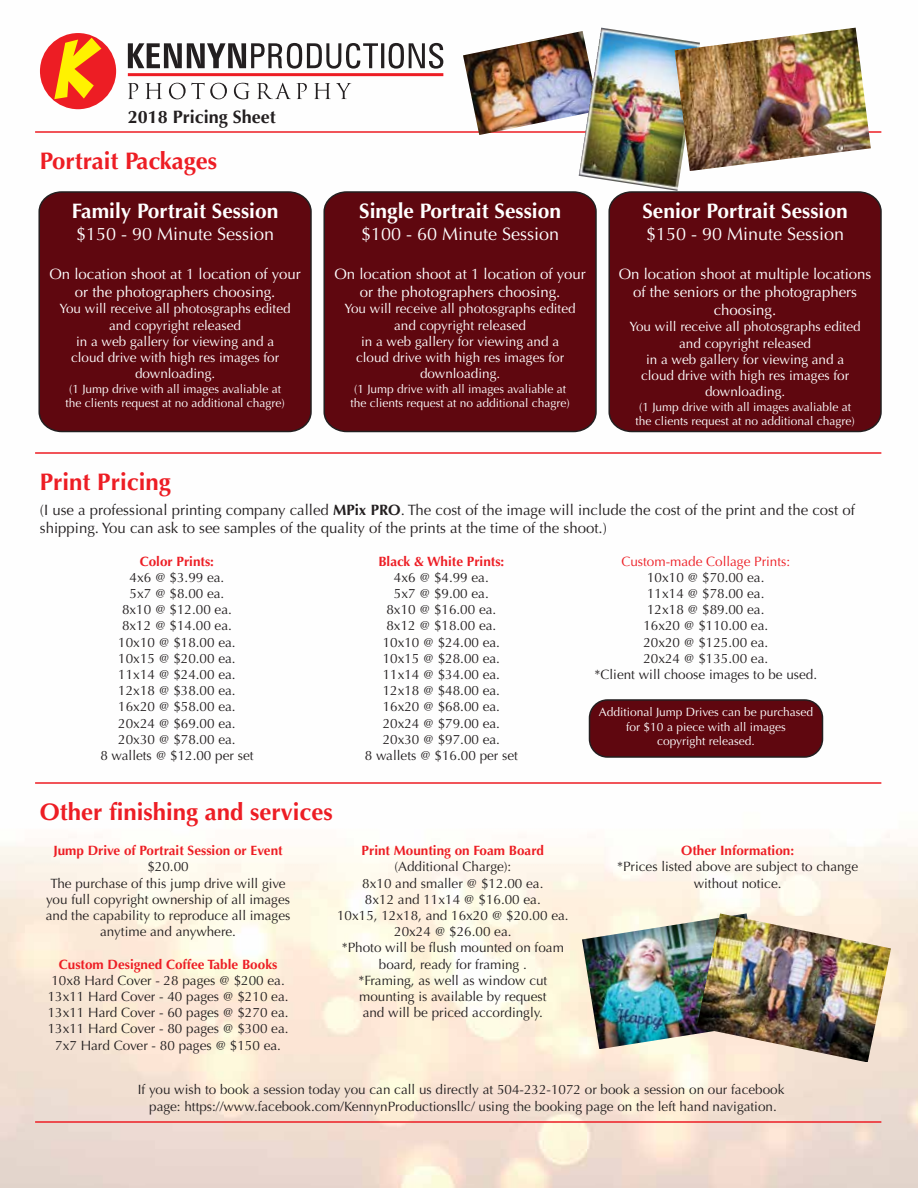
<style>
.page{position:relative;width:918px;height:1188px;background:#fff}
.page>*{position:absolute;margin:0;border:0;box-sizing:border-box;transform-origin:0 0}
.t1{font:700 24px "Optima";color:#ed1d24}
.t2{font:700 21px "Optima";color:#fff}
.t3{font:18px "Optima";color:#fff}
.t4{font:700 18px "Optima";color:#231f20}
.t5{font:15px/18px "Optima";color:#fff;text-align:center}
.t6{font:15px/18px "Optima";color:#231f20}
.t7{font:13.5px/16.2px "Optima";color:#231f20;text-align:center}
.t8{font:13.5px/16.2px "Optima";color:#fff;text-align:center}
.t9{font:700 13.5px "Optima";color:#ed1d24}
.t10{font:13.5px "Optima";color:#ed1d24}
.t11{font:12px/14.4px "Optima";color:#fff}
.s1{font-weight:700}
</style>
<div class="page">
<img style="left:0;top:27px;width:917px;height:1161px">
<div style="left:590px;top:700px;width:233px;height:57px;background:#5f070f;border-radius:18px"></div>
<div style="left:589px;top:699px;width:234px;height:59px;border:2px solid #231f20;border-radius:18px"></div>
<div style="left:40px;top:33px;width:76px;height:76px;background:#ed1d24;border-radius:50%"></div>
<svg style="left:54px;top:38px;width:47px;height:61px"></svg>
<svg style="left:128px;top:43px;width:315px;height:26px"></svg>
<svg style="left:128px;top:83px;width:10px;height:16px"></svg>
<svg style="left:145px;top:83px;width:17px;height:16px"></svg>
<svg style="left:169px;top:83px;width:58px;height:16px"></svg>
<svg style="left:234px;top:83px;width:16px;height:16px"></svg>
<svg style="left:257px;top:83px;width:50px;height:16px"></svg>
<svg style="left:314px;top:83px;width:37px;height:16px"></svg>
<hr style="left:128px;top:73px;width:315px;height:3px;background:#ed1d24">
<hr style="left:35px;top:131px;width:846px;height:2px;background:#ed1d24">
<hr style="left:35px;top:1121px;width:846px;height:2px;background:#ed1d24">
<hr style="left:35px;top:452px;width:846px;height:2px;background:#ed1d24">
<div style="left:38px;top:191px;width:275px;height:242px;background:#5f070f"></div>
<div style="left:323px;top:191px;width:275px;height:242px;background:#5f070f"></div>
<div style="left:608px;top:191px;width:275px;height:242px;background:#5f070f"></div>
<hr style="left:35px;top:782px;width:846px;height:2px;background:#ed1d24">
<img style="left:463px;top:31px;width:116px;height:104px">
<img style="left:579px;top:28px;width:121px;height:163px">
<img style="left:675px;top:28px;width:196px;height:143px">
<img style="left:582px;top:913px;width:115px;height:136px">
<img style="left:697px;top:913px;width:194px;height:149px">
<h3 class="t4" style="left:128px;top:106px;width:150px">2018 Pricing Sheet</h3>
<h1 class="t1" style="left:40px;top:146px;width:179px">Portrait Packages</h1>
<h2 class="t2" style="left:72px;top:199px;width:208px">Family Portrait Session</h2>
<h3 class="t3" style="left:76px;top:223px;width:200px">$150 - 90 Minute Session</h3>
<p class="t5" style="left:49px;top:265px;width:253px">On location shoot at 1 location of your or the photographers choosing.</p>
<p class="t8" style="left:60px;top:301px;width:233px">You will receive all photosgraphs edited and copyright released<br>in a web gallery for viewing and a cloud drive with high res images for downloading.</p>
<p class="t11" style="left:66px;top:382px;width:221px">(1 Jump drive with all images avaliable at the clients request at no additional chagre)</p>
<h1 class="t1" style="left:40px;top:467px;width:132px">Print Pricing</h1>
<h2 class="t2" style="left:359px;top:199px;width:203px">Single Portrait Session</h2>
<h3 class="t3" style="left:361px;top:223px;width:200px">$100 - 60 Minute Session</h3>
<p class="t5" style="left:334px;top:265px;width:253px">On location shoot at 1 location of your or the photographers choosing.</p>
<p class="t8" style="left:345px;top:301px;width:233px">You will receive all photosgraphs edited and copyright released<br>in a web gallery for viewing and a cloud drive with high res images for downloading.</p>
<p class="t11" style="left:351px;top:382px;width:221px">(1 Jump drive with all images avaliable at the clients request at no additional chagre)</p>
<h2 class="t2" style="left:642px;top:199px;width:207px">Senior Portrait Session</h2>
<h3 class="t3" style="left:646px;top:223px;width:200px">$150 - 90 Minute Session</h3>
<p class="t5" style="left:619px;top:265px;width:254px">On location shoot at multiple locations of the seniors or the photographers choosing.</p>
<p class="t8" style="left:630px;top:319px;width:233px">You will receive all photosgraphs edited and copyright released<br>in a web gallery for viewing and a cloud drive with high res images for downloading.</p>
<p class="t11" style="left:636px;top:400px;width:221px">(1 Jump drive with all images avaliable at the clients request at no additional chagre)</p>
<p class="t6" style="left:40px;top:501px;width:816px">(I use a professional printing company called <span class="s1">MPix PRO</span>. The cost of the image will include the cost of the print and the cost of shipping. You can ask to see samples of the quality of the prints at the time of the shoot.)</p>
<p class="t9" style="left:140px;top:553px;width:76px">Color Prints:</p>
<p class="t7" style="left:100px;top:569px;width:155px">4x6 @ $3.99 ea.<br>5x7 @ $8.00 ea.<br>8x10 @ $12.00 ea.<br>8x12 @ $14.00 ea.<br>10x10 @ $18.00 ea.<br>10x15 @ $20.00 ea.<br>11x14 @ $24.00 ea.<br>12x18 @ $38.00 ea.<br>16x20 @ $58.00 ea.<br>20x24 @ $69.00 ea.<br>20x30 @ $78.00 ea.<br>8 wallets @ $12.00 per set</p>
<p class="t10" style="left:621px;top:553px;width:170px">Custom-made Collage Prints:</p>
<p class="t7" style="left:595px;top:569px;width:224px">10x10 @ $70.00 ea.<br>11x14 @ $78.00 ea.<br>12x18 @ $89.00 ea.<br>16x20 @ $110.00 ea.<br>20x20 @ $125.00 ea.<br>20x24 @ $135.00 ea.<br>*Client will choose images to be used.</p>
<p class="t11" style="left:599px;top:705px;width:216px;text-align:center">Additional Jump Drives can be purchased for $10 a piece with all images<br>copyright released.</p>
<p class="t9" style="left:378px;top:553px;width:128px">Black &amp; White Prints:</p>
<p class="t7" style="left:365px;top:569px;width:155px">4x6 @ $4.99 ea.<br>5x7 @ $9.00 ea.<br>8x10 @ $16.00 ea.<br>8x12 @ $18.00 ea.<br>10x10 @ $24.00 ea.<br>10x15 @ $28.00 ea.<br>11x14 @ $34.00 ea.<br>12x18 @ $48.00 ea.<br>16x20 @ $68.00 ea.<br>20x24 @ $79.00 ea.<br>20x30 @ $97.00 ea.<br>8 wallets @ $16.00 per set</p>
<h1 class="t1" style="left:40px;top:797px;width:294px">Other finishing and services</h1>
<p class="t9" style="left:53px;top:843px;width:231px">Jump Drive of Portrait Session or Event</p>
<p class="t7" style="left:46px;top:859px;width:246px">$20.00<br>The purchase of this jump drive will give you full copyright ownership of all images and the capability to reproduce all images anytime and anywhere.</p>
<p class="t9" style="left:59px;top:956px;width:220px">Custom Designed Coffee Table Books</p>
<p class="t7" style="left:48px;top:972px;width:242px">10x8 Hard Cover - 28 pages @ $200 ea.<br>13x11 Hard Cover - 40 pages @ $210 ea.<br>13x11 Hard Cover - 60 pages @ $270 ea.<br>13x11 Hard Cover - 80 pages @ $300 ea.<br>7x7 Hard Cover - 80 pages @ $150 ea.</p>
<p class="t9" style="left:362px;top:843px;width:184px">Print Mounting on Foam Board</p>
<p class="t7" style="left:337px;top:859px;width:233px">(Additional Charge):<br>8x10 and smaller @ $12.00 ea.<br>8x12 and 11x14 @ $16.00 ea.<br>10x15, 12x18, and 16x20 @ $20.00 ea.<br>20x24 @ $26.00 ea.<br>*Photo will be flush mounted on foam board, ready for framing .<br>*Framing, as well as window cut mounting is available by request<br>and will be priced accordingly.</p>
<p class="t9" style="left:681px;top:843px;width:115px">Other Information:</p>
<p class="t7" style="left:617px;top:859px;width:243px">*Prices listed above are subject to change without notice.</p>
<p class="t7" style="left:138px;top:1082px;width:648px">If you wish to book a session today you can call us directly at 504-232-1072 or book a session on our facebook page: https://www.facebook.com/KennynProductionsllc/ using the booking page on the left hand navigation.</p>
</div>
